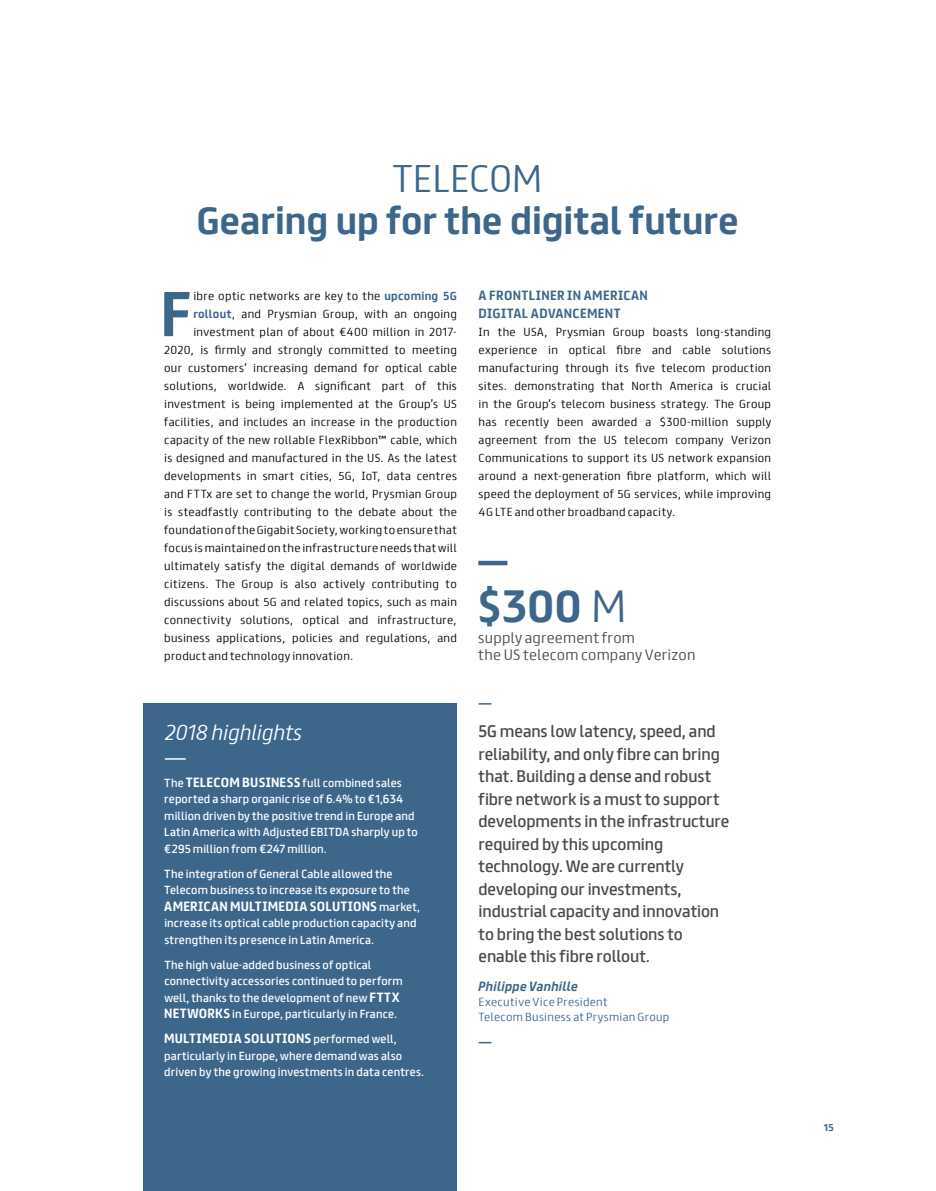
<style>
.page{position:relative;width:936px;height:1191px;background:#fff}
.page>*{position:absolute;margin:0;border:0;box-sizing:border-box;transform-origin:0 0}
.t1{font:700 56.7px "FS Truman";color:#3d668b}
.t2{font:700 40.5px "FS Truman";color:#3d668b}
.t3{font:700 34.5px "FS Truman";color:#3d668b}
.t4{font:300 34.5px "FS Truman";letter-spacing:-.005em;color:#3d668b}
.t5{font:italic 300 19.5px "FS Truman";color:#fff}
.t6{font:15px/22.5px "FS Truman";letter-spacing:-.005em;color:#4a4a49}
.t7{font:300 13.5px/16.5px "FS Truman";letter-spacing:.015em;color:#4a4a49}
.t8{font:700 12px "FS Truman";letter-spacing:.02em;color:#fff}
.t9{font:700 12px/18px "FS Truman";letter-spacing:.03em;color:#3d668b}
.t10{font:italic 700 12px "FS Truman";letter-spacing:.01em;color:#3d668b}
.t11{font:300 10.5px/18px "FS Truman";letter-spacing:.03em;color:#000;text-align:justify}
.t12{font:10.5px/16.5px "FS Truman";letter-spacing:.015em;color:#fff}
.t13{font:300 10.5px/15px "FS Truman";letter-spacing:.03em;color:#3d668b}
.t14{font:700 9px "FS Truman";color:#3d668b}
.s1{font-weight:700;color:#3d668b}
.s2{font-weight:300}
.s3{font-weight:700;font-size:12px}
.s4{font-weight:400;font-size:10.5px}
</style>
<div class="page">
<svg style="left:478px;top:703px;width:13px;height:1px"></svg>
<svg style="left:478px;top:1042px;width:13px;height:1px"></svg>
<div style="left:144px;top:703px;width:313px;height:488px;background:#3d668b"></div>
<svg style="left:165px;top:758px;width:21px;height:1px"></svg>
<hr style="left:478px;top:561px;width:29px;height:4px;background:#3d668b">
<h3 class="t4" style="left:392px;top:149px;width:152px">TELECOM</h3>
<h3 class="t3" style="left:196px;top:191px;width:544px">Gearing up for the digital future</h3>
<h1 class="t1" style="left:160px;top:265px;width:33px">F</h1>
<p class="t11" style="left:193px;top:286px;width:265px">ibre optic networks are key to the <span class="s1">upcoming 5G</span></p>
<p class="t11" style="left:193px;top:304px;width:265px"><span class="s1">rollout</span>, and Prysmian Group, with an ongoing</p>
<p class="t11" style="left:193px;top:322px;width:265px">investment plan of about €400 million in 2017-</p>
<p class="t11" style="left:164px;top:340px;width:294px">2020, is firmly and strongly committed to meeting</p>
<p class="t11" style="left:164px;top:358px;width:294px">our customers’ increasing demand for optical cable</p>
<p class="t11" style="left:164px;top:376px;width:294px">solutions, worldwide. A significant part of this</p>
<p class="t11" style="left:164px;top:394px;width:294px">investment is being implemented at the Group’s US</p>
<p class="t11" style="left:164px;top:412px;width:294px">facilities, and includes an increase in the production</p>
<p class="t11" style="left:164px;top:430px;width:294px">capacity of the new rollable FlexRibbon™ cable, which</p>
<p class="t11" style="left:164px;top:448px;width:294px">is designed and manufactured in the US. As the latest</p>
<p class="t11" style="left:164px;top:466px;width:294px">developments in smart cities, 5G, IoT, data centres</p>
<p class="t11" style="left:164px;top:484px;width:294px">and FTTx are set to change the world, Prysmian Group</p>
<p class="t11" style="left:164px;top:502px;width:294px">is steadfastly contributing to the debate about the</p>
<p class="t11" style="left:164px;top:520px;width:294px">foundation of the Gigabit Society, working to ensure that</p>
<p class="t11" style="left:164px;top:538px;width:294px">focus is maintained on the infrastructure needs that will</p>
<p class="t11" style="left:164px;top:556px;width:294px">ultimately satisfy the digital demands of worldwide</p>
<p class="t11" style="left:164px;top:574px;width:294px">citizens. The Group is also actively contributing to</p>
<p class="t11" style="left:164px;top:592px;width:294px">discussions about 5G and related topics, such as main</p>
<p class="t11" style="left:164px;top:610px;width:294px">connectivity solutions, optical and infrastructure,</p>
<p class="t11" style="left:164px;top:628px;width:294px">business applications, policies and regulations, and</p>
<p class="t11" style="left:164px;top:646px;width:191px">product and technology innovation.</p>
<p class="t9" style="left:478px;top:285px;width:171px">A FRONTLINER IN AMERICAN<br>DIGITAL ADVANCEMENT</p>
<p class="t11" style="left:478px;top:322px;width:294px">In the USA, Prysmian Group boasts long-standing experience in optical fibre and cable solutions manufacturing through its five telecom production sites. demonstrating that North America is crucial in the Group’s telecom business strategy. The Group has recently been awarded a $300-million supply agreement from the US telecom company Verizon Communications to support its US network expansion around a next-generation fibre platform, which will speed the deployment of 5G services, while improving 4G LTE and other broadband capacity.</p>
<h2 class="t2" style="left:478px;top:571px;width:150px">$300 <span class="s2">M</span></h2>
<p class="t7" style="left:478px;top:628px;width:219px">supply agreement from<br>the US telecom company Verizon</p>
<h3 class="t5" style="left:165px;top:715px;width:139px">2018 highlights</h3>
<p class="t12" style="left:164px;top:773px;width:255px">The <span class="s3">TELECOM BUSINESS</span> full combined sales reported a sharp organic rise of 6.4% to €1,634 million driven by the positive trend in Europe and Latin America with Adjusted EBITDA sharply up to €295 million from €247 million.</p>
<p class="t12" style="left:164px;top:864px;width:247px">The integration of General Cable allowed the<br>Telecom business to increase its exposure to the</p>
<p class="t8" style="left:164px;top:895px;width:257px">AMERICAN MULTIMEDIA SOLUTIONS <span class="s4">market,</span></p>
<p class="t12" style="left:164px;top:914px;width:253px">increase its optical cable production capacity and strengthen its presence in Latin America.</p>
<p class="t12" style="left:164px;top:955px;width:240px">The high value-added business of optical connectivity accessories continued to perform well, thanks to the development of new <span class="s3">FTTX NETWORKS</span> in Europe, particularly in France.</p>
<p class="t8" style="left:164px;top:1028px;width:234px">MULTIMEDIA SOLUTIONS <span class="s4">performed well,</span></p>
<p class="t12" style="left:164px;top:1046px;width:261px">particularly in Europe, where demand was also driven by the growing investments in data centres.</p>
<p class="t6" style="left:478px;top:719px;width:252px">5G means low latency, speed, and reliability, and only fibre can bring that. Building a dense and robust fibre network is a must to support developments in the infrastructure required by this upcoming technology. We are currently developing our investments, industrial capacity and innovation to bring the best solutions to enable this fibre rollout.</p>
<p class="t10" style="left:478px;top:975px;width:101px">Philippe Vanhille</p>
<p class="t13" style="left:478px;top:993px;width:192px">Executive Vice President<br>Telecom Business at Prysmian Group</p>
<p class="t14" style="left:823px;top:1119px;width:12px">15</p>
</div>
